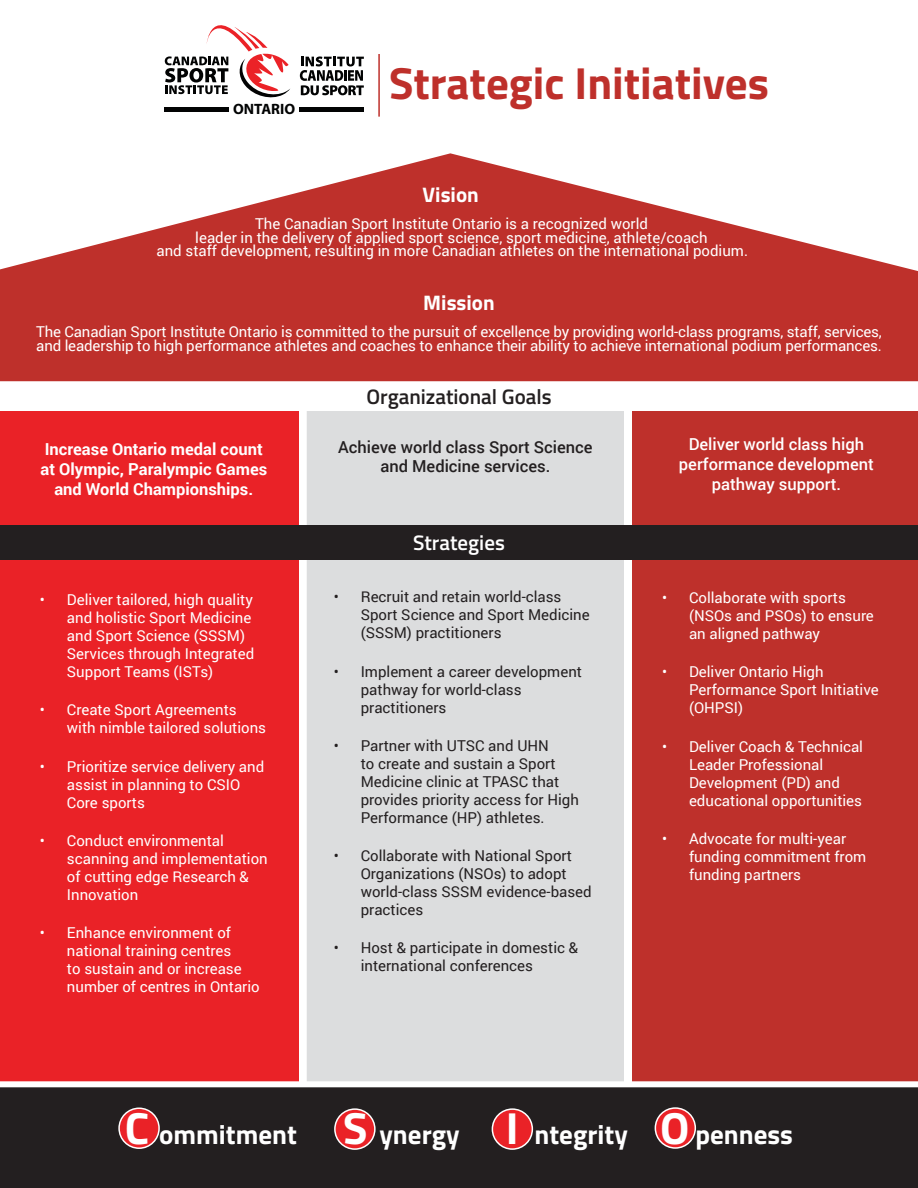
<style>
.page{position:relative;width:918px;height:1188px;background:#fff}
.page>*{position:absolute;margin:0;border:0;box-sizing:border-box;transform-origin:0 0}
.t1{font:700 45px "Titillium";color:#be302b}
.t2{font:700 27px "Titillium";color:#fff}
.t3{font:600 21px "Titillium";color:#231f20}
.t4{font:700 21px "Titillium";color:#fff}
.t5{font:600 21px "Titillium";color:#fff}
.t6{font:700 16.5px/19.8px "Roboto";color:#fff;text-align:center}
.t7{font:500 16.5px/19.8px "Roboto";color:#fff;text-align:center}
.t8{font:500 16.5px/19.8px "Roboto";color:#231f20;text-align:center}
.t9{font:15px/18px "Roboto";color:#fff}
.t10{font:15px/18px "Roboto";color:#231f20}
.t11{font:700 15px "Myriad Pro";color:#020303}
.s1{font-size:45px}
</style>
<div class="page">
<svg style="left:0;top:153px;width:918px;height:228px;fill:#be302b"></svg>
<div style="left:304px;top:387px;width:322px;height:799px;background:#dcddde"></div>
<div style="left:302px;top:385px;width:326px;height:803px;border:4px solid #fff"></div>
<div style="left:633px;top:387px;width:285px;height:796px;background:#be302b"></div>
<div style="left:0;top:394px;width:298px;height:792px;background:#ea2227"></div>
<svg style="left:0;top:1081px;width:918px;height:107px;background:#302c2d"></svg>
<div style="left:119px;top:1108px;width:40px;height:40px;background:#ea2227;border-radius:50%"></div>
<div style="left:118px;top:1108px;width:42px;height:41px;border:2px solid #fff;border-radius:50%"></div>
<div style="left:335px;top:1109px;width:40px;height:40px;background:#ea2227;border-radius:50%"></div>
<div style="left:334px;top:1108px;width:42px;height:42px;border:2px solid #fff;border-radius:50%"></div>
<div style="left:492px;top:1109px;width:40px;height:40px;background:#ea2227;border-radius:50%"></div>
<div style="left:492px;top:1108px;width:41px;height:42px;border:2px solid #fff;border-radius:50%"></div>
<div style="left:655px;top:1108px;width:40px;height:40px;background:#ea2227;border-radius:50%"></div>
<div style="left:655px;top:1107px;width:41px;height:42px;border:2px solid #fff;border-radius:50%"></div>
<div style="left:0;top:525px;width:918px;height:35px;background:#231f20"></div>
<div style="left:0;top:382px;width:918px;height:28px;background:#fff"></div>
<svg style="left:165px;top:25px;width:125px;height:73px"></svg>
<svg style="left:300px;top:56px;width:64px;height:39px"></svg>
<div style="left:165px;top:107px;width:64px;height:5px;background:#020303"></div>
<div style="left:300px;top:107px;width:64px;height:5px;background:#020303"></div>
<hr style="left:378px;top:54px;width:2px;height:63px;background:#be302b">
<p class="t11" style="left:233px;top:100px;width:64px">ONTARIO</p>
<h1 class="t1" style="left:389px;top:57px;width:381px">Strategic Initiatives</h1>
<h3 class="t4" style="left:423px;top:182px;width:58px">Vision</h3>
<p class="t9" style="left:156px;top:216px;width:593px;line-height:13.5px;text-align:center">The Canadian Sport Institute Ontario is a recognized world<br>leader in the delivery of applied sport science, sport medicine, athlete/coach<br>and staff development, resulting in more Canadian athletes on the international podium.</p>
<h3 class="t4" style="left:423px;top:290px;width:73px">Mission</h3>
<p class="t9" style="left:36px;top:324px;width:847px;line-height:13.5px">The Canadian Sport Institute Ontario is committed to the pursuit of excellence by providing world-class programs, staff, services, and leadership to high performance athletes and coaches to enhance their ability to achieve international podium performances.</p>
<h3 class="t3" style="left:366px;top:384px;width:187px">Organizational Goals</h3>
<p class="t6" style="left:41px;top:439px;width:228px">Increase Ontario medal count at Olympic, Paralympic Games and World Championships.</p>
<p class="t8" style="left:338px;top:436px;width:256px">Achieve world class Sport Science and Medicine services.</p>
<p class="t7" style="left:679px;top:434px;width:196px">Deliver world class high performance development pathway support.</p>
<p class="t9" style="left:67px;top:590px;width:189px;text-indent:-27px">• Deliver tailored, high quality and holistic Sport Medicine and Sport Science (SSSM)<br>Services through Integrated<br>Support Teams (ISTs)</p>
<p class="t9" style="left:67px;top:701px;width:201px;text-indent:-27px">• Create Sport Agreements with nimble tailored solutions</p>
<p class="t9" style="left:67px;top:757px;width:199px;text-indent:-27px">• Prioritize service delivery and assist in planning to CSIO<br>Core sports</p>
<p class="t9" style="left:67px;top:831px;width:202px;text-indent:-27px">• Conduct environmental scanning and implementation of cutting edge Research &amp;<br>Innovation</p>
<p class="t9" style="left:67px;top:923px;width:194px;text-indent:-27px">• Enhance environment of national training centres<br>to sustain and or increase number of centres in Ontario</p>
<h3 class="t5" style="left:413px;top:531px;width:93px">Strategies</h3>
<p class="t10" style="left:361px;top:588px;width:231px;text-indent:-27px">• Recruit and retain world-class<br>Sport Science and Sport Medicine (SSSM) practitioners</p>
<p class="t10" style="left:361px;top:662px;width:223px;text-indent:-27px">• Implement a career development pathway for world-class practitioners</p>
<p class="t10" style="left:361px;top:736px;width:220px;text-indent:-27px">• Partner with UTSC and UHN<br>to create and sustain a Sport<br>Medicine clinic at TPASC that provides priority access for High<br>Performance (HP) athletes.</p>
<p class="t10" style="left:361px;top:846px;width:233px;text-indent:-27px">• Collaborate with National Sport<br>Organizations (NSOs) to adopt world-class SSSM evidence-based practices</p>
<p class="t10" style="left:361px;top:939px;width:219px;text-indent:-27px">• Host &amp; participate in domestic &amp; international conferences</p>
<p class="t9" style="left:689px;top:588px;width:186px;text-indent:-27px">• Collaborate with sports (NSOs and PSOs) to ensure an aligned pathway</p>
<p class="t9" style="left:689px;top:662px;width:191px;text-indent:-27px">• Deliver Ontario High<br>Performance Sport Initiative (OHPSI)</p>
<p class="t9" style="left:689px;top:737px;width:176px;text-indent:-27px">• Deliver Coach &amp; Technical<br>Leader Professional<br>Development (PD) and educational opportunities</p>
<p class="t9" style="left:689px;top:829px;width:179px;text-indent:-27px">• Advocate for multi-year funding commitment from funding partners</p>
<h2 class="t2" style="left:125px;top:1119px;width:670px"><span class="s1">C</span> ommitment <span class="s1">S</span> ynergy <span class="s1">I</span> ntegrity <span class="s1">O</span> penness</h2>
</div>
